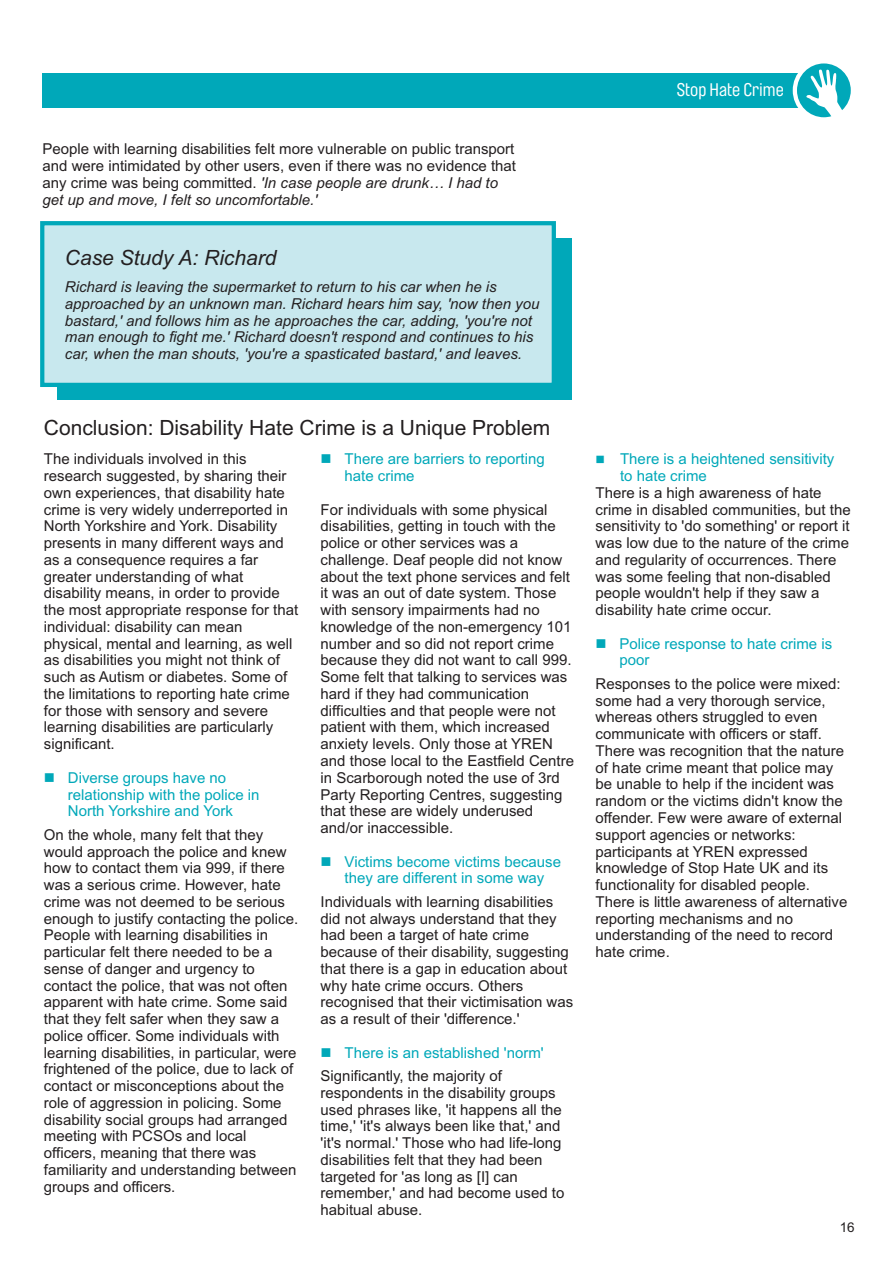
<style>
.page{position:relative;width:893px;height:1263px;background:#fff}
.page>*{position:absolute;margin:0;border:0;box-sizing:border-box;transform-origin:0 0}
.t1{font:21px "Arial";color:#231f20}
.t2{font:italic 21px "Arial";color:#231f20}
.t3{font:18px "Brauer Neue";color:#fff}
.t4{font:15px/16.8px "Arial";color:#231f20}
.t5{font:italic 15px/16.8px "Arial";color:#231f20}
.t6{font:15px/16.8px "Arial";color:#00a8b9}
.t7{font:13.5px "Arial";color:#231f20}
.s1{font-style:italic}
</style>
<div class="page">
<div style="left:57px;top:238px;width:514px;height:162px;background:#00a8b9"></div>
<svg style="left:40px;top:221px;width:516px;height:166px;background:#bae3ea"></svg>
<div style="left:42px;top:73px;width:764px;height:34px;background:#00a8b9"></div>
<svg style="left:788px;top:63px;width:63px;height:55px"></svg>
<p class="t4" style="left:43px;top:142px;width:475px">People with learning disabilities felt more vulnerable on public transport and were intimidated by other users, even if there was no evidence that any crime was being committed. <span class="s1">'In case people are drunk… I had to get up and move, I felt so uncomfortable.'</span></p>
<h1 class="t2" style="left:65px;top:250px;width:213px">Case Study A: Richard</h1>
<p class="t5" style="left:65px;top:280px;width:476px">Richard is leaving the supermarket to return to his car when he is approached by an unknown man. Richard hears him say, 'now then you bastard,' and follows him as he approaches the car, adding, 'you're not man enough to fight me.' Richard doesn't respond and continues to his car, when the man shouts, 'you're a spasticated bastard,' and leaves.</p>
<p class="t3" style="left:677px;top:82px;width:108px">Stop Hate Crime</p>
<h1 class="t1" style="left:44px;top:420px;width:508px">Conclusion: Disability Hate Crime is a Unique Problem</h1>
<p class="t4" style="left:44px;top:452px;width:256px">The individuals involved in this research suggested, by sharing their own experiences, that disability hate crime is very widely underreported in North Yorkshire and York. Disability presents in many different ways and as a consequence requires a far greater understanding of what disability means, in order to provide the most appropriate response for that individual: disability can mean physical, mental and learning, as well as disabilities you might not think of such as Autism or diabetes. Some of the limitations to reporting hate crime for those with sensory and severe learning disabilities are particularly significant.</p>
<p class="t6" style="left:68px;top:770px;width:193px;text-indent:-24px">■Diverse groups have no relationship with the police in<br>North Yorkshire and York</p>
<p class="t4" style="left:44px;top:827px;width:256px">On the whole, many felt that they would approach the police and knew how to contact them via 999, if there was a serious crime. However, hate crime was not deemed to be serious enough to justify contacting the police.<br>People with learning disabilities in particular felt there needed to be a sense of danger and urgency to contact the police, that was not often apparent with hate crime. Some said that they felt safer when they saw a police officer. Some individuals with learning disabilities, in particular, were frightened of the police, due to lack of contact or misconceptions about the role of aggression in policing. Some disability social groups had arranged meeting with PCSOs and local officers, meaning that there was familiarity and understanding between groups and officers.</p>
<p class="t6" style="left:345px;top:452px;width:202px;text-indent:-24px">■There are barriers to reporting hate crime</p>
<p class="t4" style="left:321px;top:502px;width:255px">For individuals with some physical disabilities, getting in touch with the police or other services was a challenge. Deaf people did not know about the text phone services and felt it was an out of date system. Those with sensory impairments had no knowledge of the non-emergency 101 number and so did not report crime because they did not want to call 999.<br>Some felt that talking to services was hard if they had communication difficulties and that people were not patient with them, which increased anxiety levels. Only those at YREN and those local to the Eastfield Centre in Scarborough noted the use of 3rd Party Reporting Centres, suggesting that these are widely underused and/or inaccessible.</p>
<p class="t6" style="left:321px;top:854px;width:242px;text-align:center">■Victims become victims because they are different in some way</p>
<p class="t4" style="left:321px;top:894px;width:254px">Individuals with learning disabilities did not always understand that they had been a target of hate crime because of their disability, suggesting that there is a gap in education about why hate crime occurs. Others recognised that their victimisation was as a result of their 'difference.'</p>
<p class="t6" style="left:321px;top:1045px;width:225px">■There is an established 'norm'</p>
<p class="t4" style="left:321px;top:1069px;width:245px">Significantly, the majority of respondents in the disability groups used phrases like, 'it happens all the time,' 'it's always been like that,' and 'it's normal.' Those who had life-long disabilities felt that they had been targeted for 'as long as [I] can remember,' and had become used to habitual abuse.</p>
<p class="t6" style="left:620px;top:452px;width:216px;text-indent:-25px">■There is a heightened sensitivity to hate crime</p>
<p class="t4" style="left:596px;top:486px;width:257px">There is a high awareness of hate crime in disabled communities, but the sensitivity to 'do something' or report it was low due to the nature of the crime and regularity of occurrences. There was some feeling that non-disabled people wouldn't help if they saw a disability hate crime occur.</p>
<p class="t6" style="left:620px;top:636px;width:214px;text-indent:-24px">■Police response to hate crime is poor</p>
<p class="t4" style="left:596px;top:677px;width:253px">Responses to the police were mixed: some had a very thorough service, whereas others struggled to even communicate with officers or staff.<br>There was recognition that the nature of hate crime meant that police may be unable to help if the incident was random or the victims didn't know the offender. Few were aware of external support agencies or networks: participants at YREN expressed knowledge of Stop Hate UK and its functionality for disabled people.<br>There is little awareness of alternative reporting mechanisms and no understanding of the need to record hate crime.</p>
<p class="t7" style="left:840px;top:1222px;width:17px">16</p>
</div>
